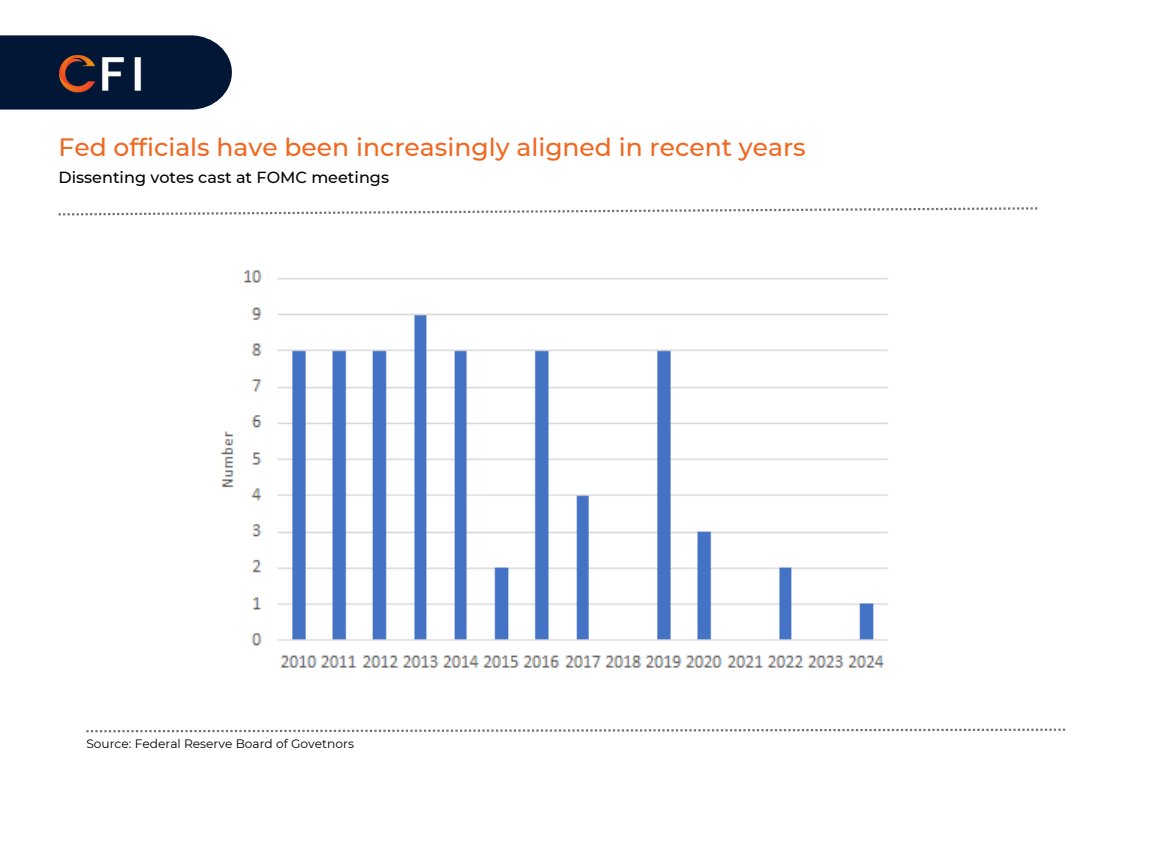
<style>
.page{position:relative;width:1152px;height:864px;background:#fff}
.page>*{position:absolute;margin:0;border:0;box-sizing:border-box;transform-origin:0 0}
.t1{font:500 25.05px "Montserrat";color:#f06820}
.t2{font:500 16.05px "Montserrat";color:#000}
.t3{font:12.15px "Montserrat";color:#000}
</style>
<div class="page">
<svg style="left:86px;top:729px;width:979px;height:3px"></svg>
<svg style="left:59px;top:207px;width:978px;height:9px"></svg>
<svg style="left:0;top:35px;width:232px;height:74px"></svg>
<img style="left:14px;top:41px;width:181px;height:52px">
<img style="left:220px;top:270px;width:668px;height:398px">
<p class="t1" style="left:59px;top:132px;width:749px">Fed officials have been increasingly aligned in recent years</p>
<p class="t2" style="left:59px;top:168px;width:332px">Dissenting votes cast at FOMC meetings</p>
<p class="t3" style="left:86px;top:736px;width:269px">Source: Federal Reserve Board of Govetnors</p>
</div>
